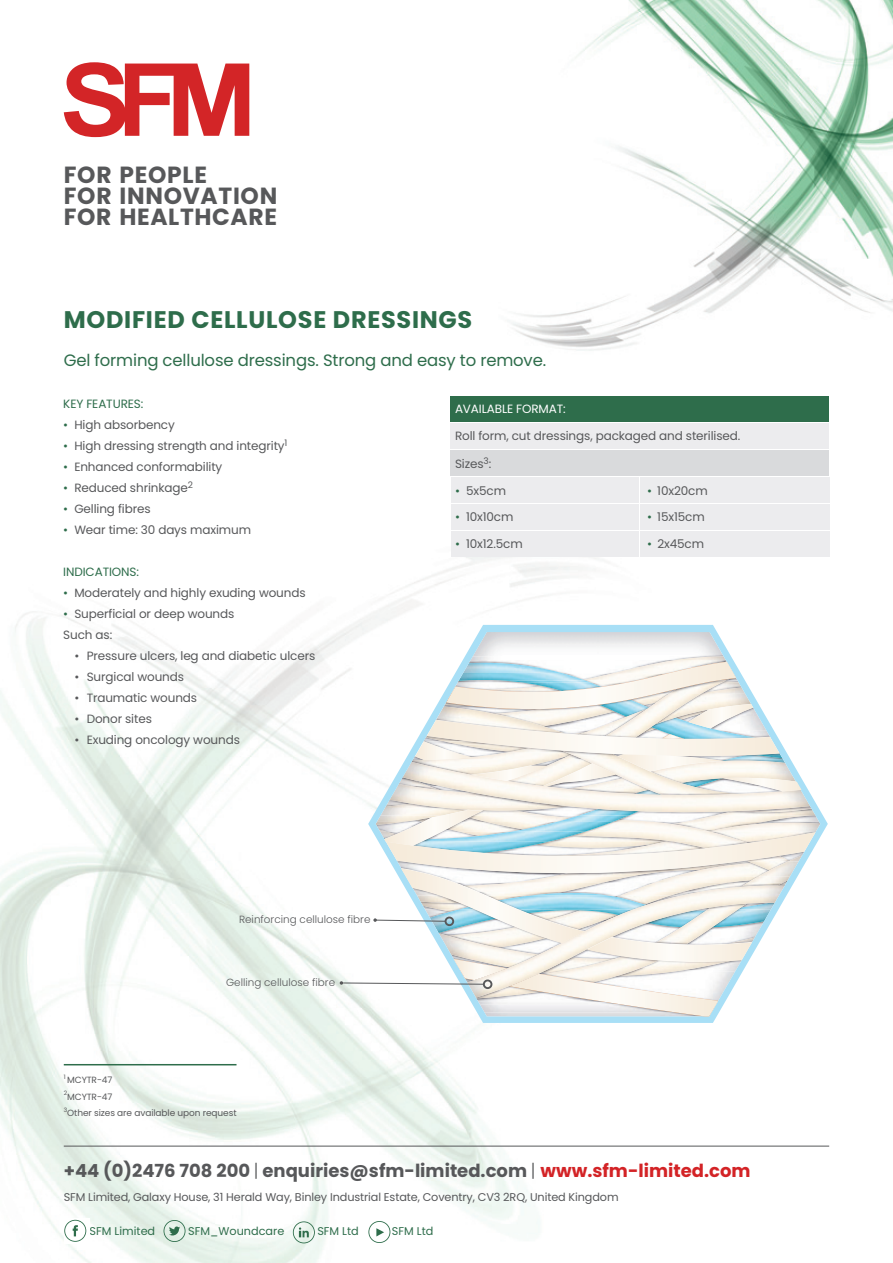
<style>
.page{position:relative;width:893px;height:1263px;background:#fff}
.page>*{position:absolute;margin:0;border:0;box-sizing:border-box;transform-origin:0 0}
.t1{font:700 24px "Poppins";letter-spacing:.03em;color:#2e6d4b}
.t2{font:700 23.4px/21.3px "Poppins";letter-spacing:.03em;color:#57585a}
.t3{font:700 18px "Poppins";color:#57585a}
.t4{font:16.5px "Poppins";letter-spacing:-.01em;color:#2e6d4b}
.t5{font:12px/21px "Poppins";letter-spacing:-.01em;color:#57585a}
.t6{font:12px "Poppins";letter-spacing:-.01em;color:#2e6d4b}
.t7{font:12px "Poppins";letter-spacing:-.01em;color:#fff}
.t8{font:11.25px "Poppins";letter-spacing:-.01em;color:#57585a}
.t9{font:11.25px "Poppins";color:#2e6d4b}
.t10{font:300 10.35px "Poppins";color:#57585a}
.t11{font:9px "Poppins";letter-spacing:-.01em;color:#57585a}
.t12{font:6px "Poppins";color:#57585a}
.s1{color:#2e6d4b}
.s2{font-weight:300}
.s3{color:#d32326}
</style>
<div class="page">
<img style="left:0;top:396px;width:830px;height:867px">
<img style="left:512px;top:0;width:381px;height:351px">
<svg style="left:64px;top:62px;width:185px;height:75px"></svg>
<div style="left:64px;top:1218px;width:26px;height:26px;background:#fff"></div>
<svg style="left:64px;top:1220px;width:22px;height:22px"></svg>
<svg style="left:164px;top:1220px;width:22px;height:22px"></svg>
<svg style="left:368px;top:1221px;width:22px;height:22px"></svg>
<svg style="left:293px;top:1221px;width:22px;height:22px"></svg>
<hr style="left:64px;top:1064px;width:172px;height:1px;background:#2e6d4b">
<hr style="left:64px;top:1146px;width:765px;height:1px;background:#57585a">
<svg style="left:368px;top:625px;width:460px;height:398px"></svg>
<svg style="left:340px;top:656px;width:476px;height:360px"></svg>
<div style="left:451px;top:396px;width:378px;height:25px;background:#2e6d4b"></div>
<div style="left:451px;top:423px;width:378px;height:26px;background:#ececee"></div>
<div style="left:451px;top:450px;width:378px;height:26px;background:#d9dadc"></div>
<div style="left:451px;top:477px;width:187px;height:26px;background:#ececee"></div>
<div style="left:640px;top:477px;width:189px;height:26px;background:#ececee"></div>
<div style="left:451px;top:504px;width:187px;height:26px;background:#ececee"></div>
<div style="left:640px;top:504px;width:189px;height:26px;background:#ececee"></div>
<div style="left:451px;top:531px;width:187px;height:26px;background:#ececee"></div>
<div style="left:640px;top:531px;width:189px;height:26px;background:#ececee"></div>
<h2 class="t2" style="left:64px;top:164px;width:215px">FOR PEOPLE<br>FOR INNOVATION<br>FOR HEALTHCARE</h2>
<h1 class="t1" style="left:64px;top:306px;width:410px">MODIFIED CELLULOSE DRESSINGS</h1>
<h3 class="t4" style="left:64px;top:354px;width:484px">Gel forming cellulose dressings. Strong and easy to remove.</h3>
<p class="t6" style="left:63px;top:399px;width:82px">KEY FEATURES:</p>
<p class="t5" style="left:63px;top:416px;width:113px"><span class="s1">•</span> High absorbency</p>
<p class="t5" style="left:63px;top:437px;width:226px"><span class="s1">•</span> High dressing strength and integrity<sup>1</sup></p>
<p class="t5" style="left:63px;top:458px;width:161px"><span class="s1">•</span> Enhanced conformability</p>
<p class="t5" style="left:63px;top:479px;width:131px"><span class="s1">•</span> Reduced shrinkage<sup>2</sup></p>
<p class="t5" style="left:63px;top:500px;width:89px"><span class="s1">•</span> Gelling fibres</p>
<p class="t5" style="left:63px;top:521px;width:189px"><span class="s1">•</span> Wear time: 30 days maximum</p>
<p class="t6" style="left:63px;top:567px;width:77px">INDICATIONS:</p>
<p class="t5" style="left:63px;top:584px;width:244px"><span class="s1">•</span> Moderately and highly exuding wounds</p>
<p class="t5" style="left:63px;top:605px;width:173px"><span class="s1">•</span> Superficial or deep wounds<br>Such as:</p>
<p class="t5" style="left:74px;top:647px;width:242px">• Pressure ulcers, leg and diabetic ulcers</p>
<p class="t5" style="left:74px;top:668px;width:111px">• Surgical wounds</p>
<p class="t5" style="left:74px;top:689px;width:124px">• Traumatic wounds</p>
<p class="t5" style="left:74px;top:710px;width:79px">• Donor sites</p>
<p class="t5" style="left:74px;top:731px;width:167px">• Exuding oncology wounds</p>
<p class="t10" style="left:239px;top:913px;width:133px">Reinforcing cellulose fibre</p>
<p class="t12" style="left:64px;top:1074px;width:3px">1</p>
<p class="t11" style="left:67px;top:1076px;width:47px">MCYTR-47</p>
<p class="t12" style="left:64px;top:1091px;width:5px">2</p>
<p class="t11" style="left:67px;top:1093px;width:47px">MCYTR-47</p>
<p class="t10" style="left:226px;top:976px;width:111px">Gelling cellulose fibre</p>
<p class="t12" style="left:64px;top:1107px;width:5px">3</p>
<p class="t11" style="left:67px;top:1109px;width:171px">Other sizes are available upon request</p>
<p class="t7" style="left:455px;top:404px;width:112px">AVAILABLE FORMAT:</p>
<p class="t5" style="left:455px;top:426px;width:287px">Roll form, cut dressings, packaged and sterilised.</p>
<p class="t5" style="left:455px;top:455px;width:38px">Sizes<sup>3</sup>:</p>
<p class="t5" style="left:455px;top:482px;width:53px"><span class="s1">•</span> 5x5cm</p>
<p class="t5" style="left:647px;top:482px;width:62px"><span class="s1">•</span> 10x20cm</p>
<p class="t5" style="left:455px;top:507px;width:60px"><span class="s1">•</span> 10x10cm</p>
<p class="t5" style="left:647px;top:507px;width:59px"><span class="s1">•</span> 15x15cm</p>
<p class="t5" style="left:455px;top:534px;width:69px"><span class="s1">•</span> 10x12.5cm</p>
<p class="t5" style="left:647px;top:534px;width:58px"><span class="s1">•</span> 2x45cm</p>
<h3 class="t3" style="left:64px;top:1160px;width:688px">+44 (0)2476 708 200 <span class="s2">|</span> enquiries@sfm-limited.com <span class="s2">|</span> <span class="s3">www.sfm-limited.com</span></h3>
<p class="t8" style="left:64px;top:1192px;width:556px">SFM Limited, Galaxy House, 31 Herald Way, Binley Industrial Estate, Coventry, CV3 2RQ, United Kingdom</p>
<p class="t9" style="left:90px;top:1227px;width:67px">SFM Limited</p>
<p class="t9" style="left:188px;top:1227px;width:97px">SFM_Woundcare</p>
<p class="t9" style="left:317px;top:1227px;width:43px">SFM Ltd</p>
<p class="t9" style="left:392px;top:1227px;width:43px">SFM Ltd</p>
</div>
